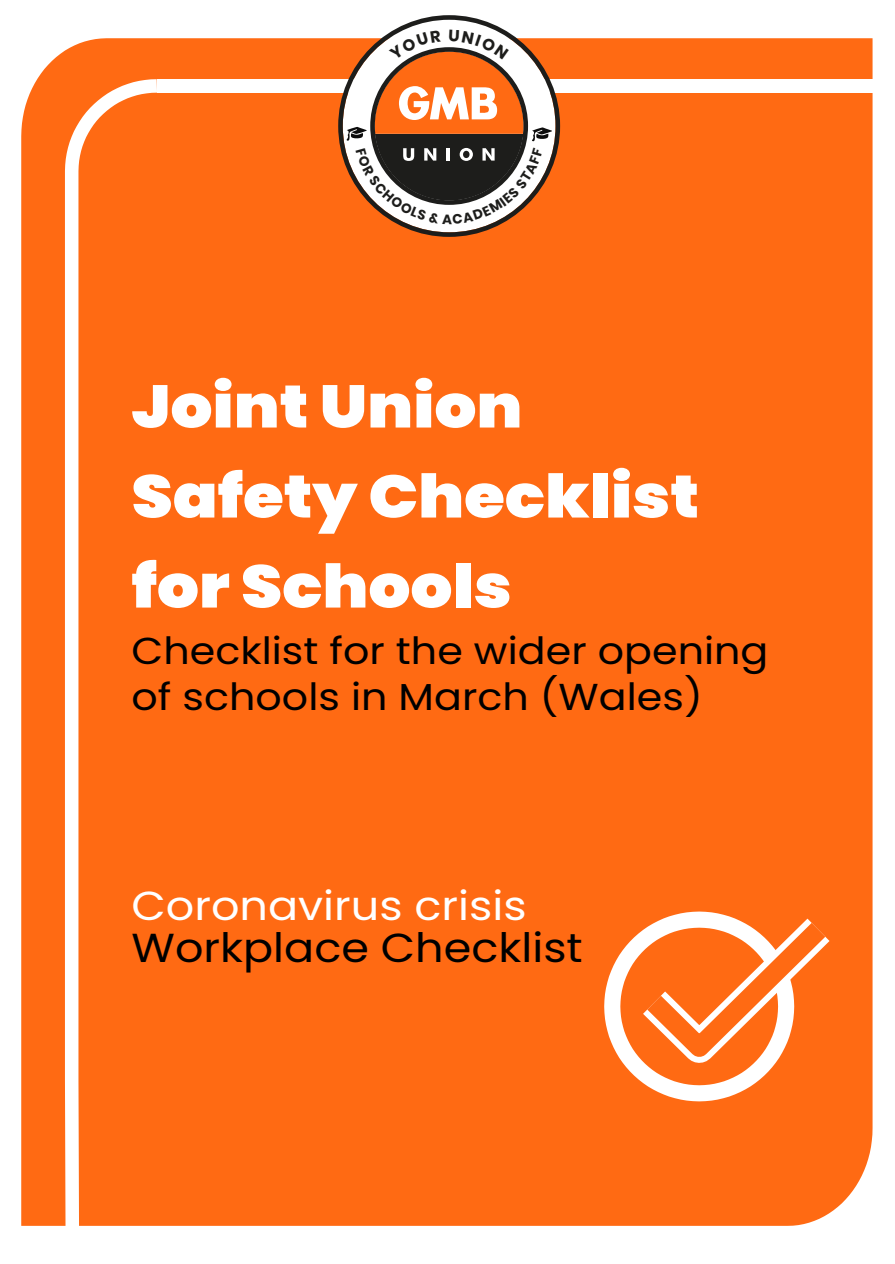
<style>
.page{position:relative;width:895px;height:1264px;background:#fff}
.page>*{position:absolute;margin:0;border:0;box-sizing:border-box;transform-origin:0 0}
.t1{font:900 60px/90px "Poppins";color:#fff;scale:1.1 1}
.t2{font:40.5px "Poppins";color:#000;scale:1.1 1}
.t3{font:40.5px "Poppins";color:#fff;scale:1.1 1}
.t4{font:37.5px/46.5px "Poppins";color:#000;scale:1.1 1}
</style>
<div class="page">
<div style="left:21px;top:38px;width:851px;height:1188px;background:#ff6a13"></div>
<div style="left:609px;top:885px;width:253px;height:206px;background:#ff6a13"></div>
<svg style="left:595px;top:902px;width:250px;height:209px"></svg>
<svg style="left:58px;top:72px;width:113px;height:1154px;background:#ff7c30"></svg>
<div style="left:157px;top:79px;width:716px;height:14px;background:#fff"></div>
<svg style="left:338px;top:15px;width:222px;height:222px"></svg>
<svg style="left:346px;top:29px;width:205px;height:195px"></svg>
<h1 class="t1" style="left:131px;top:362px;width:517px">Joint Union<br>Safety Checklist for Schools</h1>
<p class="t4" style="left:131px;top:628px;width:580px">Checklist for the wider opening of schools in March (Wales)</p>
<p class="t3" style="left:131px;top:882px;width:360px">Coronavirus crisis</p>
<p class="t2" style="left:131px;top:924px;width:411px">Workplace Checklist</p>
</div>
